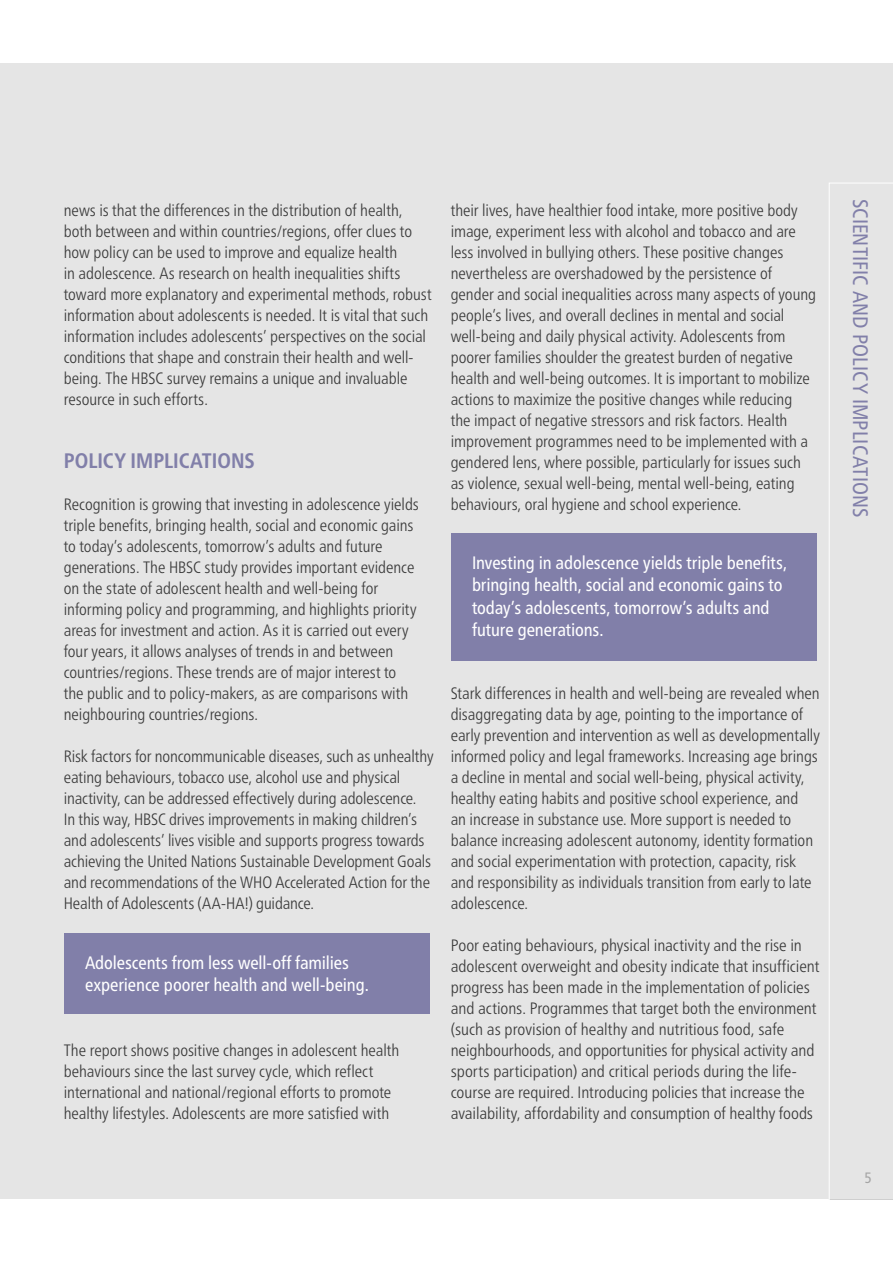
<style>
.page{position:relative;width:893px;height:1263px;background:#fff}
.page>*{position:absolute;margin:0;border:0;box-sizing:border-box;transform-origin:0 0}
.t1{font:condensed 21px "Frutiger Neue LTW1 G";letter-spacing:.005em;color:#817fa9}
.Topic_subhead{font:700 condensed 21px "Frutiger Neue LTW1 G";color:#817fa9}
.Text_bodycopy_1st_pa{font:condensed 18px/22.5px "Frutiger Neue LTW1 G";letter-spacing:-.005em;color:#fff}
.Text_bodycopy_1st_pa-2{font:300 condensed 16.5px/21px "Frutiger Neue LTW1 G";letter-spacing:-.005em;color:#393939}
.t2{font:condensed 15px "Frutiger Neue LTW1 G";color:#a5a5a5}
</style>
<div class="page">
<div style="left:0;top:64px;width:893px;height:1135px;background:#e5e5e5"></div>
<svg style="left:829px;top:183px;width:64px;height:1017px"></svg>
<div style="left:64px;top:933px;width:365px;height:81px;background:#817fa9"></div>
<div style="left:451px;top:534px;width:365px;height:127px;background:#817fa9"></div>
<p class="Text_bodycopy_1st_pa-2" style="left:64px;top:199px;width:369px">news is that the differences in the distribution of health, both between and within countries/regions, offer clues to how policy can be used to improve and equalize health<br>in adolescence. As research on health inequalities shifts toward more explanatory and experimental methods, robust information about adolescents is needed. It is vital that such information includes adolescents’ perspectives on the social conditions that shape and constrain their health and well&shy;being. The HBSC survey remains a unique and invaluable resource in such efforts.</p>
<p class="Topic_subhead" style="left:64px;top:445px;width:193px">POLICY IMPLICATIONS</p>
<p class="Text_bodycopy_1st_pa-2" style="left:64px;top:493px;width:357px">Recognition is growing that investing in adolescence yields triple benefits, bringing health, social and economic gains to today’s adolescents, tomorrow’s adults and future generations. The HBSC study provides important evidence on the state of adolescent health and well-being for informing policy and programming, and highlights priority areas for investment and action. As it is carried out every four years, it allows analyses of trends in and between countries/regions. These trends are of major interest to the public and to policy-makers, as are comparisons with neighbouring countries/regions.</p>
<p class="Text_bodycopy_1st_pa-2" style="left:64px;top:745px;width:371px">Risk factors for noncommunicable diseases, such as unhealthy eating behaviours, tobacco use, alcohol use and physical inactivity, can be addressed effectively during adolescence.<br>In this way, HBSC drives improvements in making children’s and adolescents’ lives visible and supports progress towards achieving the United Nations Sustainable Development Goals and recommendations of the WHO Accelerated Action for the Health of Adolescents (AA-HA!) guidance.</p>
<p class="Text_bodycopy_1st_pa" style="left:85px;top:951px;width:285px">Adolescents from less well-off families experience poorer health and well-being.</p>
<p class="Text_bodycopy_1st_pa-2" style="left:64px;top:1039px;width:337px">The report shows positive changes in adolescent health behaviours since the last survey cycle, which reflect international and national/regional efforts to promote healthy lifestyles. Adolescents are more satisfied with</p>
<p class="Text_bodycopy_1st_pa-2" style="left:451px;top:199px;width:367px">their lives, have healthier food intake, more positive body image, experiment less with alcohol and tobacco and are less involved in bullying others. These positive changes nevertheless are overshadowed by the persistence of gender and social inequalities across many aspects of young people’s lives, and overall declines in mental and social well-being and daily physical activity. Adolescents from poorer families shoulder the greatest burden of negative health and well-being outcomes. It is important to mobilize actions to maximize the positive changes while reducing the impact of negative stressors and risk factors. Health improvement programmes need to be implemented with a gendered lens, where possible, particularly for issues such as violence, sexual well-being, mental well-being, eating behaviours, oral hygiene and school experience.</p>
<p class="Text_bodycopy_1st_pa" style="left:472px;top:551px;width:316px">Investing in adolescence yields triple benefits, bringing health, social and economic gains to today’s adolescents, tomorrow’s adults and future generations.</p>
<p class="Text_bodycopy_1st_pa-2" style="left:451px;top:682px;width:371px">Stark differences in health and well-being are revealed when disaggregating data by age, pointing to the importance of early prevention and intervention as well as developmentally informed policy and legal frameworks. Increasing age brings a decline in mental and social well-being, physical activity, healthy eating habits and positive school experience, and<br>an increase in substance use. More support is needed to balance increasing adolescent autonomy, identity formation and social experimentation with protection, capacity, risk and responsibility as individuals transition from early to late adolescence.</p>
<p class="Text_bodycopy_1st_pa-2" style="left:451px;top:934px;width:370px">Poor eating behaviours, physical inactivity and the rise in adolescent overweight and obesity indicate that insufficient progress has been made in the implementation of policies and actions. Programmes that target both the environment (such as provision of healthy and nutritious food, safe neighbourhoods, and opportunities for physical activity and sports participation) and critical periods during the life&shy;course are required. Introducing policies that increase the availability, affordability and consumption of healthy foods</p>
<p class="t1" style="left:873px;top:199px;width:320px;rotate:90deg">SCIENTIFIC AND POLICY IMPLICATIONS</p>
<p class="t2" style="left:865px;top:1169px;width:9px">5</p>
</div>
